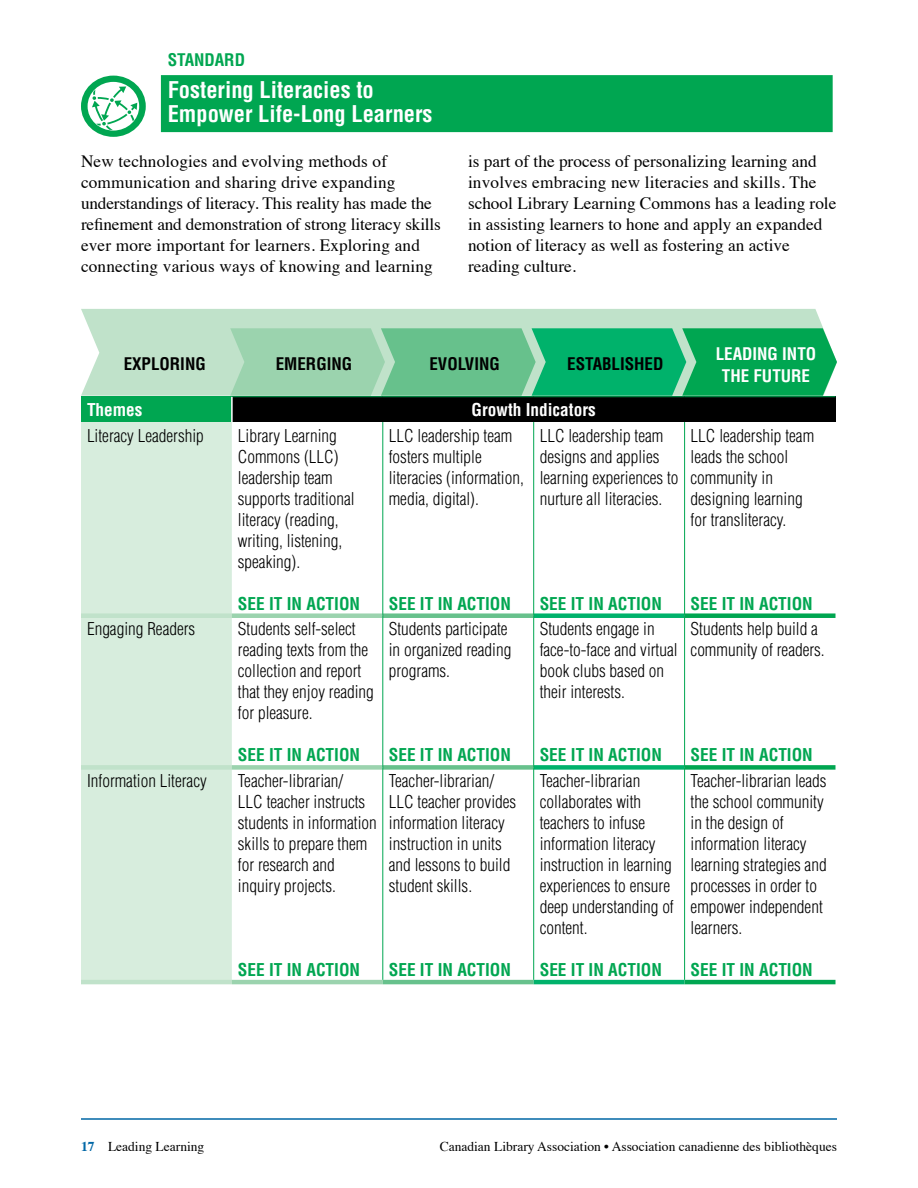
<style>
.page{position:relative;width:918px;height:1188px;background:#fff}
.page>*{position:absolute;margin:0;border:0;box-sizing:border-box;transform-origin:0 0}
.t1{font:700 condensed 22.5px/24px "Helvetica";color:#fff}
.t2{font:300 condensed 17.25px/21px "Helvetica";color:#000}
.t3{font:17.25px/21px "Times";color:#000}
.t4{font:700 condensed 17.25px "Helvetica";color:#00a651}
.t5{font:700 condensed 17.25px "Helvetica";color:#fff}
.t6{font:700 condensed 16.95px "Helvetica";color:#000}
.t7{font:700 condensed 16.95px/22.6px "Helvetica";color:#fff;text-align:center}
.t8{font:700 condensed 16.95px "Helvetica";color:#00a651}
.t9{font:13.5px "Times";color:#000}
.s1{font-weight:700;color:#0067a6}
</style>
<div class="page">
<hr style="left:81px;top:1118px;width:756px;height:2px;background:#0067a6">
<div style="left:161px;top:75px;width:672px;height:57px;background:#00a651"></div>
<div style="left:81px;top:397px;width:151px;height:25px;background:#00a651"></div>
<div style="left:232px;top:397px;width:604px;height:25px;background:#000"></div>
<div style="left:81px;top:422px;width:151px;height:558px;background:#d7eddd"></div>
<svg style="left:232px;top:422px;width:604px;height:560px"></svg>
<hr style="left:81px;top:396px;width:151px;height:1px;background:#00a651">
<hr style="left:232px;top:396px;width:151px;height:1px;background:#00a651">
<hr style="left:383px;top:396px;width:151px;height:1px;background:#00a651">
<hr style="left:534px;top:396px;width:151px;height:1px;background:#00a651">
<hr style="left:685px;top:396px;width:150px;height:1px;background:#00a651">
<div style="left:81px;top:613px;width:151px;height:5px;background:#c0e2ca"></div>
<div style="left:81px;top:765px;width:151px;height:5px;background:#c0e2ca"></div>
<div style="left:232px;top:613px;width:151px;height:5px;background:#9bd3ae"></div>
<div style="left:232px;top:765px;width:151px;height:5px;background:#9bd3ae"></div>
<div style="left:383px;top:613px;width:151px;height:5px;background:#67c18c"></div>
<div style="left:383px;top:765px;width:151px;height:5px;background:#67c18c"></div>
<div style="left:534px;top:613px;width:150px;height:5px;background:#00b26b"></div>
<div style="left:534px;top:765px;width:150px;height:5px;background:#00b26b"></div>
<div style="left:685px;top:613px;width:151px;height:5px;background:#00a651"></div>
<div style="left:685px;top:765px;width:151px;height:5px;background:#00a651"></div>
<hr style="left:81px;top:980px;width:151px;height:4px;background:#c0e2ca">
<hr style="left:232px;top:980px;width:151px;height:4px;background:#9bd3ae">
<hr style="left:383px;top:980px;width:151px;height:4px;background:#67c18c">
<hr style="left:534px;top:980px;width:151px;height:4px;background:#00b26b">
<hr style="left:685px;top:980px;width:150px;height:4px;background:#00a651">
<hr style="left:383px;top:422px;width:1px;height:194px;background:#00a651">
<hr style="left:533px;top:422px;width:1px;height:194px;background:#00a651">
<hr style="left:684px;top:422px;width:1px;height:194px;background:#00a651">
<hr style="left:383px;top:616px;width:1px;height:151px;background:#00a651">
<hr style="left:533px;top:616px;width:1px;height:151px;background:#00a651">
<hr style="left:684px;top:616px;width:1px;height:151px;background:#00a651">
<hr style="left:383px;top:767px;width:1px;height:213px;background:#00a651">
<hr style="left:533px;top:767px;width:1px;height:213px;background:#00a651">
<hr style="left:684px;top:767px;width:1px;height:213px;background:#00a651">
<hr style="left:231px;top:397px;width:2px;height:25px;background:#fff">
<div style="left:81px;top:309px;width:742px;height:87px;background:#c0e2ca"></div>
<svg style="left:230px;top:328px;width:607px;height:68px;background:#4bbe84"></svg>
<svg style="left:81px;top:76px;width:65px;height:61px"></svg>
<p class="t8" style="left:168px;top:49px;width:79px">STANDARD</p>
<h1 class="t1" style="left:168px;top:78px;width:266px">Fostering Literacies to<br>Empower Life-Long Learners</h1>
<p class="t3" style="left:81px;top:150px;width:361px">New technologies and evolving methods of communication and sharing drive expanding understandings of literacy. This reality has made the refinement and demonstration of strong literacy skills ever more important for learners. Exploring and connecting various ways of knowing and learning</p>
<p class="t3" style="left:468px;top:150px;width:370px">is part of the process of personalizing learning and involves embracing new literacies and skills. The school Library Learning Commons has a leading role in assisting learners to hone and apply an expanded notion of literacy as well as fostering an active reading culture.</p>
<p class="t6" style="left:124px;top:353px;width:84px">EXPLORING</p>
<p class="t6" style="left:276px;top:353px;width:78px">EMERGING</p>
<p class="t6" style="left:429px;top:353px;width:72px">EVOLVING</p>
<p class="t6" style="left:567px;top:353px;width:98px">ESTABLISHED</p>
<p class="t7" style="left:716px;top:342px;width:102px">LEADING INTO<br>THE FUTURE</p>
<p class="t5" style="left:87px;top:399px;width:57px">Themes</p>
<p class="t5" style="left:472px;top:399px;width:126px">Growth Indicators</p>
<p class="t2" style="left:87px;top:425px;width:118px">Literacy Leadership</p>
<p class="t2" style="left:238px;top:425px;width:118px">Library Learning<br>Commons (LLC) leadership team supports traditional literacy (reading, writing, listening, speaking).</p>
<p class="t4" style="left:238px;top:593px;width:124px">SEE IT IN ACTION</p>
<p class="t2" style="left:540px;top:425px;width:140px">LLC leadership team designs and applies learning experiences to nurture all literacies.</p>
<p class="t2" style="left:389px;top:425px;width:137px">LLC leadership team fosters multiple literacies (information, media, digital).</p>
<p class="t4" style="left:540px;top:593px;width:124px">SEE IT IN ACTION</p>
<p class="t4" style="left:389px;top:593px;width:124px">SEE IT IN ACTION</p>
<p class="t2" style="left:87px;top:618px;width:110px">Engaging Readers</p>
<p class="t2" style="left:238px;top:618px;width:138px">Students self-select reading texts from the collection and report that they enjoy reading for pleasure.</p>
<p class="t4" style="left:238px;top:745px;width:124px">SEE IT IN ACTION</p>
<p class="t2" style="left:87px;top:770px;width:121px">Information Literacy</p>
<p class="t2" style="left:238px;top:770px;width:140px">Teacher-librarian/<br>LLC teacher instructs students in information skills to prepare them for research and inquiry projects.</p>
<p class="t2" style="left:389px;top:618px;width:124px">Students participate in organized reading programs.</p>
<p class="t4" style="left:389px;top:745px;width:124px">SEE IT IN ACTION</p>
<p class="t2" style="left:389px;top:770px;width:129px">Teacher-librarian/<br>LLC teacher provides information literacy instruction in units and lessons to build student skills.</p>
<p class="t4" style="left:238px;top:959px;width:124px">SEE IT IN ACTION</p>
<p class="t4" style="left:389px;top:959px;width:124px">SEE IT IN ACTION</p>
<p class="t2" style="left:540px;top:618px;width:139px">Students engage in face-to-face and virtual book clubs based on their interests.</p>
<p class="t4" style="left:540px;top:745px;width:124px">SEE IT IN ACTION</p>
<p class="t2" style="left:540px;top:770px;width:136px">Teacher-librarian collaborates with teachers to infuse information literacy instruction in learning experiences to ensure deep understanding of content.</p>
<p class="t4" style="left:540px;top:959px;width:124px">SEE IT IN ACTION</p>
<p class="t2" style="left:691px;top:425px;width:125px">LLC leadership team leads the school community in designing learning for transliteracy.</p>
<p class="t4" style="left:691px;top:593px;width:124px">SEE IT IN ACTION</p>
<p class="t2" style="left:691px;top:618px;width:136px">Students help build a community of readers.</p>
<p class="t4" style="left:691px;top:745px;width:124px">SEE IT IN ACTION</p>
<p class="t2" style="left:691px;top:770px;width:138px">Teacher-librarian leads the school community in the design of information literacy learning strategies and processes in order to empower independent learners.</p>
<p class="t4" style="left:691px;top:959px;width:124px">SEE IT IN ACTION</p>
<p class="t9" style="left:81px;top:1133px;width:125px"><span class="s1">17</span> Leading Learning</p>
<p class="t9" style="left:440px;top:1133px;width:399px">Canadian Library Association • Association canadienne des bibliothèques</p>
</div>
